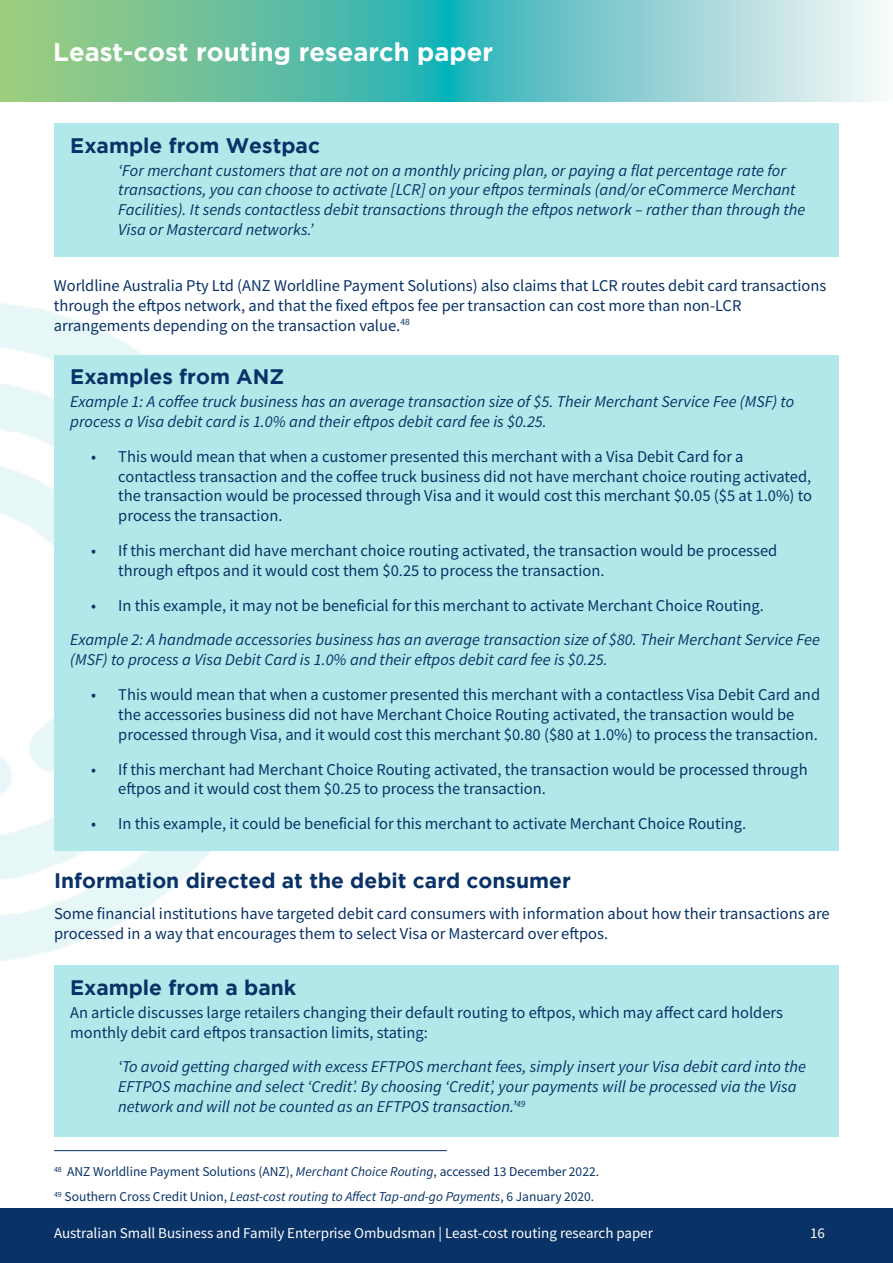
<style>
.page{position:relative;width:893px;height:1263px;background:#fff}
.page>*{position:absolute;margin:0;border:0;box-sizing:border-box;transform-origin:0 0}
.t1{font:700 25.5px "Gotham";color:#fff}
.t2{font:700 21px "Gotham";color:#093266}
.t3{font:16.5px/19.8px "Source Sans Variable";color:#093266}
.t4{font:italic 16.5px/19.8px "Source Sans Variable";color:#093266}
.t5{font:15px "Source Sans Variable";color:#fff}
.t6{font:13.5px/25.2px "Source Sans Variable";color:#093266}
.s1{font-style:italic}
</style>
<div class="page">
<div style="left:0;top:1209px;width:893px;height:54px;background:#093266"></div>
<svg style="left:0;top:0;width:879px;height:102px;background:#7bc9b8"></svg>
<div style="left:54px;top:123px;width:785px;height:133px;background:#b3e8ea"></div>
<div style="left:54px;top:355px;width:785px;height:495px;background:#b3e8ea"></div>
<hr style="left:54px;top:1150px;width:393px;height:1px;background:#093266">
<div style="left:54px;top:965px;width:785px;height:172px;background:#b3e8ea"></div>
<h1 class="t1" style="left:53px;top:37px;width:441px">Least-cost routing research paper</h1>
<p class="t2" style="left:70px;top:133px;width:251px">Example from Westpac</p>
<p class="t4" style="left:118px;top:160px;width:689px">‘For merchant customers that are not on a monthly pricing plan, or paying a flat percentage rate for transactions, you can choose to activate [LCR] on your eftpos terminals (and/or eCommerce Merchant Facilities). It sends contactless debit transactions through the eftpos network – rather than through the Visa or Mastercard networks.’</p>
<p class="t3" style="left:54px;top:276px;width:774px">Worldline Australia Pty Ltd (ANZ Worldline Payment Solutions) also claims that LCR routes debit card transactions through the eftpos network, and that the fixed eftpos fee per transaction can cost more than non-LCR arrangements depending on the transaction value.<sup>48</sup></p>
<p class="t2" style="left:70px;top:365px;width:215px">Examples from ANZ</p>
<p class="t4" style="left:70px;top:392px;width:725px">Example 1: A coffee truck business has an average transaction size of $5. Their Merchant Service Fee (MSF) to process a Visa debit card is 1.0% and their eftpos debit card fee is $0.25.</p>
<p class="t3" style="left:118px;top:447px;width:695px;text-indent:-27px">• This would mean that when a customer presented this merchant with a Visa Debit Card for a contactless transaction and the coffee truck business did not have merchant choice routing activated, the transaction would be processed through Visa and it would cost this merchant $0.05 ($5 at 1.0%) to process the transaction.</p>
<p class="t3" style="left:118px;top:541px;width:661px;text-indent:-27px">• If this merchant did have merchant choice routing activated, the transaction would be processed through eftpos and it would cost them $0.25 to process the transaction.</p>
<p class="t3" style="left:91px;top:595px;width:674px">• In this example, it may not be beneficial for this merchant to activate Merchant Choice Routing.</p>
<p class="t4" style="left:70px;top:630px;width:751px">Example 2: A handmade accessories business has an average transaction size of $80. Their Merchant Service Fee (MSF) to process a Visa Debit Card is 1.0% and their eftpos debit card fee is $0.25.</p>
<p class="t3" style="left:118px;top:685px;width:703px;text-indent:-27px">• This would mean that when a customer presented this merchant with a contactless Visa Debit Card and the accessories business did not have Merchant Choice Routing activated, the transaction would be processed through Visa, and it would cost this merchant $0.80 ($80 at 1.0%) to process the transaction.</p>
<p class="t3" style="left:118px;top:759px;width:691px;text-indent:-27px">• If this merchant had Merchant Choice Routing activated, the transaction would be processed through eftpos and it would cost them $0.25 to process the transaction.</p>
<p class="t3" style="left:91px;top:814px;width:656px">• In this example, it could be beneficial for this merchant to activate Merchant Choice Routing.</p>
<p class="t2" style="left:54px;top:869px;width:518px">Information directed at the debit card consumer</p>
<p class="t3" style="left:54px;top:903px;width:777px">Some financial institutions have targeted debit card consumers with information about how their transactions are processed in a way that encourages them to select Visa or Mastercard over eftpos.</p>
<p class="t2" style="left:70px;top:975px;width:228px">Example from a bank</p>
<p class="t3" style="left:70px;top:1003px;width:715px">An article discusses large retailers changing their default routing to eftpos, which may affect card holders monthly debit card eftpos transaction limits, stating:</p>
<p class="t4" style="left:118px;top:1057px;width:689px">‘To avoid getting charged with excess EFTPOS merchant fees, simply insert your Visa debit card into the<br>EFTPOS machine and select ‘Credit’. By choosing ‘Credit’, your payments will be processed via the Visa network and will not be counted as an EFTPOS transaction.’<sup>49</sup></p>
<p class="t6" style="left:54px;top:1159px;width:547px"><sup>48</sup> ANZ Worldline Payment Solutions (ANZ), <span class="s1">Merchant Choice Routing</span>, accessed 13 December 2022.<br><sup>49</sup> Southern Cross Credit Union, <span class="s1">Least-cost routing to Affect Tap-and-go Payments</span>, 6 January 2020.</p>
<p class="t5" style="left:54px;top:1224px;width:600px">Australian Small Business and Family Enterprise Ombudsman | Least-cost routing research paper</p>
<p class="t5" style="left:810px;top:1224px;width:16px">16</p>
</div>
